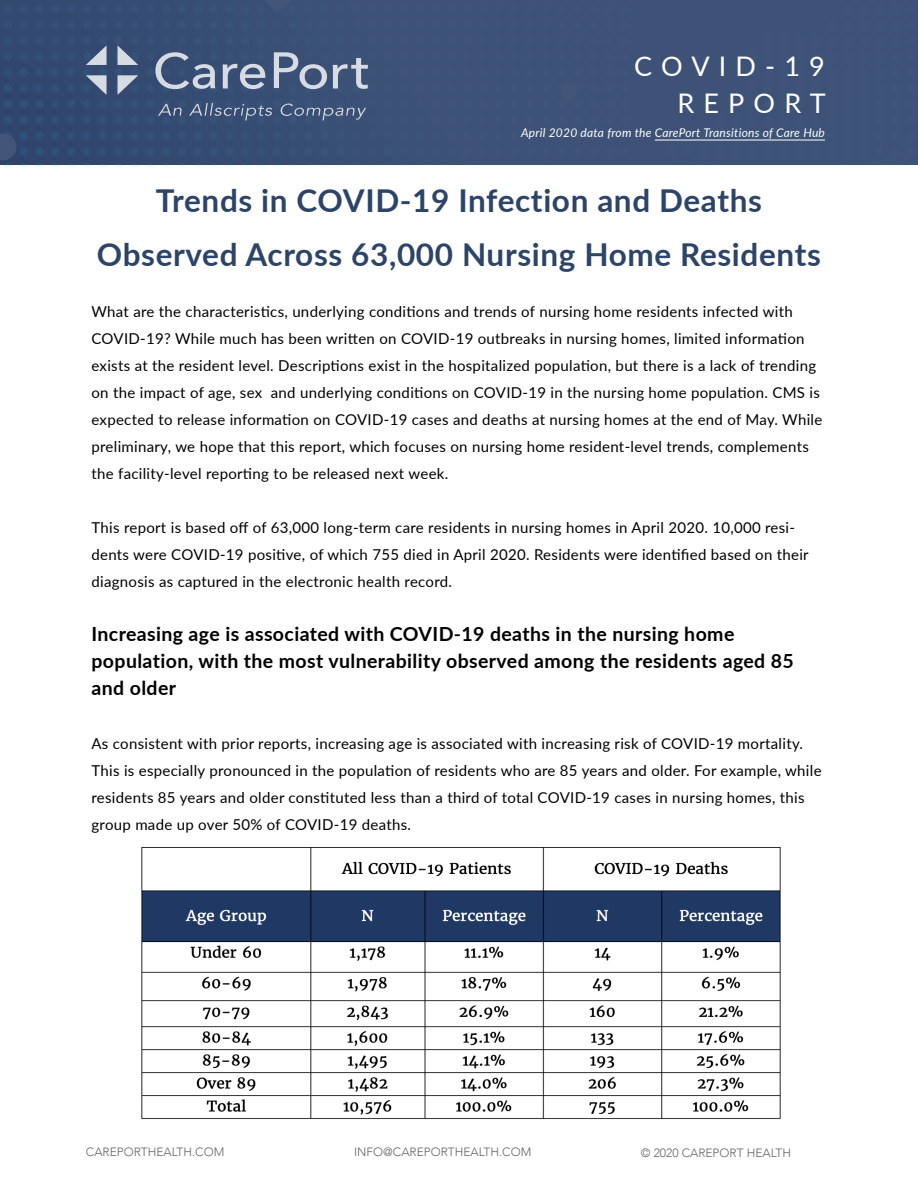
<style>
.page{position:relative;width:918px;height:1188px;background:#fff}
.page>*{position:absolute;margin:0;border:0;box-sizing:border-box;transform-origin:0 0}
.t1{font:700 31.5px/54px "Lato";letter-spacing:.02em;color:#2d4469;text-align:center}
.t2{font:27px/37.5px "Lato";letter-spacing:.34em;color:#fff;text-align:right}
.t3{font:700 19.5px/27px "Lato";letter-spacing:.02em;color:#000}
.t4{font:15px/27px "Lato";letter-spacing:.02em;color:#000}
.t5{font:300 12px "Avenir";color:#636466}
.t6{font:italic 12px "Lato";letter-spacing:.02em;color:#fff}
</style>
<div class="page">
<div style="left:0;top:0;width:918px;height:166px;background:#3e5277"></div>
<hr style="left:655px;top:140px;width:170px;height:1px;background:#fff">
<img style="left:141px;top:848px;width:640px;height:272px">
<svg style="left:155px;top:52px;width:60px;height:37px"></svg>
<svg style="left:223px;top:64px;width:42px;height:26px"></svg>
<svg style="left:274px;top:52px;width:94px;height:37px"></svg>
<svg style="left:86px;top:45px;width:21px;height:20px"></svg>
<svg style="left:86px;top:75px;width:21px;height:20px"></svg>
<svg style="left:118px;top:46px;width:20px;height:19px"></svg>
<svg style="left:118px;top:75px;width:20px;height:20px"></svg>
<svg style="left:158px;top:104px;width:24px;height:12px"></svg>
<svg style="left:189px;top:103px;width:83px;height:17px"></svg>
<svg style="left:280px;top:104px;width:86px;height:16px"></svg>
<h2 class="t2" style="left:634px;top:46px;width:193px">COVID-19<br>REPORT</h2>
<p class="t6" style="left:521px;top:124px;width:305px">April 2020 data from the CarePort Transitions of Care Hub</p>
<h1 class="t1" style="left:97px;top:173px;width:725px">Trends in COVID-19 Infection and Deaths<br>Observed Across 63,000 Nursing Home Residents</h1>
<p class="t4" style="left:92px;top:297px;width:732px">What are the characteristics, underlying conditions and trends of nursing home residents infected with COVID-19? While much has been written on COVID-19 outbreaks in nursing homes, limited information exists at the resident level. Descriptions exist in the hospitalized population, but there is a lack of trending on the impact of age, sex and underlying conditions on COVID-19 in the nursing home population. CMS is expected to release information on COVID-19 cases and deaths at nursing homes at the end of May. While preliminary, we hope that this report, which focuses on nursing home resident-level trends, complements the facility-level reporting to be released next week.</p>
<p class="t4" style="left:92px;top:513px;width:719px">This report is based off of 63,000 long-term care residents in nursing homes in April 2020. 10,000 resi&shy;dents were COVID-19 positive, of which 755 died in April 2020. Residents were identified based on their diagnosis as captured in the electronic health record.</p>
<h3 class="t3" style="left:92px;top:619px;width:704px">Increasing age is associated with COVID-19 deaths in the nursing home population, with the most vulnerability observed among the residents aged 85 and older</h3>
<p class="t4" style="left:92px;top:729px;width:732px">As consistent with prior reports, increasing age is associated with increasing risk of COVID-19 mortality.<br>This is especially pronounced in the population of residents who are 85 years and older. For example, while residents 85 years and older constituted less than a third of total COVID-19 cases in nursing homes, this group made up over 50% of COVID-19 deaths.</p>
<p class="t5" style="left:86px;top:1145px;width:140px">CAREPORTHEALTH.COM</p>
<p class="t5" style="left:354px;top:1145px;width:179px">INFO@CAREPORTHEALTH.COM</p>
<p class="t5" style="left:641px;top:1146px;width:152px">© 2020 CAREPORT HEALTH</p>
</div>
